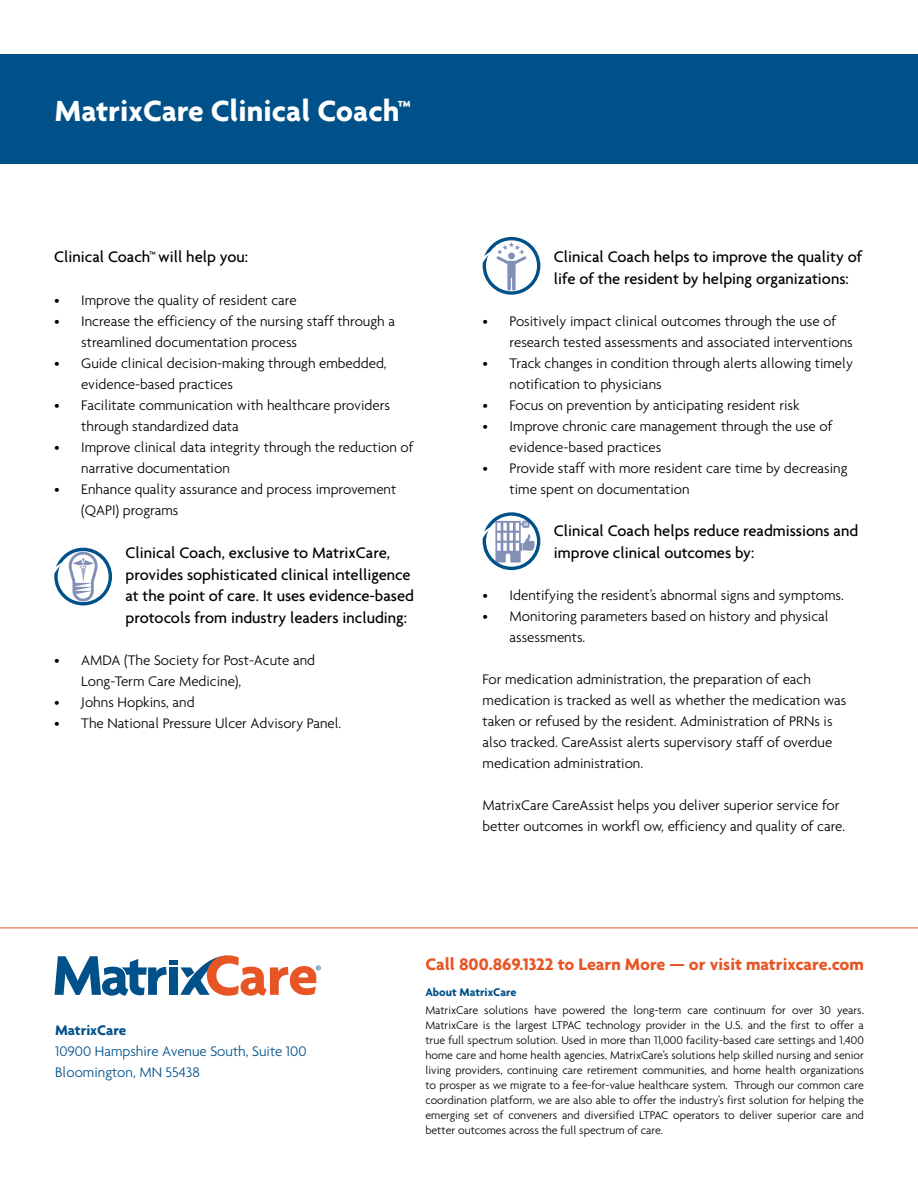
<style>
.page{position:relative;width:918px;height:1188px;background:#fff}
.page>*{position:absolute;margin:0;border:0;box-sizing:border-box;transform-origin:0 0}
.t1{font:700 31.5px "Agenda";color:#fff}
.t2{font:700 18px "Agenda";color:#e75525}
.t3{font:500 16.5px/21.6px "Agenda";color:#000}
.t4{font:300 15px/21px "Agenda";color:#000}
.t5{font:300 15px/21px "Agenda";color:#00518a}
.t6{font:700 15px "Agenda";color:#00518a}
.t7{font:300 12px/15px "Agenda";color:#000;text-align:justify}
.t8{font:700 12px "Agenda";color:#00518a}
.t9{font:700 6.45px "Rockwell";color:#00518a}
</style>
<div class="page">
<div style="left:0;top:54px;width:918px;height:109px;background:#00518a"></div>
<hr style="left:0;top:928px;width:918px;height:1px;background:#e75525">
<div style="left:169px;top:967px;width:9px;height:28px;background:#00518a"></div>
<div style="left:169px;top:960px;width:9px;height:5px;background:#00518a"></div>
<svg style="left:55px;top:956px;width:112px;height:40px"></svg>
<svg style="left:180px;top:955px;width:136px;height:41px"></svg>
<svg style="left:483px;top:512px;width:57px;height:58px"></svg>
<svg style="left:54px;top:548px;width:58px;height:57px"></svg>
<svg style="left:483px;top:237px;width:57px;height:58px"></svg>
<h1 class="t1" style="left:55px;top:92px;width:358px">MatrixCare Clinical Coach™</h1>
<p class="t3" style="left:54px;top:246px;width:195px">Clinical Coach™ will help you:</p>
<p class="t4" style="left:54px;top:289px;width:244px">• Improve the quality of resident care</p>
<p class="t4" style="left:81px;top:310px;width:315px;text-indent:-27px">• Increase the efficiency of the nursing staff through a streamlined documentation process</p>
<p class="t4" style="left:81px;top:352px;width:307px;text-indent:-27px">• Guide clinical decision-making through embedded, evidence-based practices</p>
<p class="t4" style="left:81px;top:394px;width:310px;text-indent:-27px">• Facilitate communication with healthcare providers through standardized data</p>
<p class="t4" style="left:81px;top:436px;width:334px;text-indent:-27px">• Improve clinical data integrity through the reduction of narrative documentation</p>
<p class="t4" style="left:81px;top:478px;width:317px;line-height:21.6px;text-indent:-27px">• Enhance quality assurance and process improvement (QAPI) programs</p>
<p class="t3" style="left:126px;top:542px;width:290px">Clinical Coach, exclusive to MatrixCare, provides sophisticated clinical intelligence at the point of care. It uses evidence-based protocols from industry leaders including:</p>
<p class="t4" style="left:81px;top:649px;width:235px;text-indent:-27px">• AMDA (The Society for Post-Acute and<br>Long-Term Care Medicine),</p>
<p class="t4" style="left:54px;top:691px;width:142px">• Johns Hopkins, and</p>
<p class="t4" style="left:54px;top:712px;width:289px">• The National Pressure Ulcer Advisory Panel.</p>
<p class="t3" style="left:554px;top:246px;width:310px">Clinical Coach helps to improve the quality of life of the resident by helping organizations:</p>
<p class="t4" style="left:510px;top:310px;width:345px;text-indent:-27px">• Positively impact clinical outcomes through the use of research tested assessments and associated interventions</p>
<p class="t4" style="left:510px;top:352px;width:345px;text-indent:-27px">• Track changes in condition through alerts allowing timely notification to physicians</p>
<p class="t4" style="left:483px;top:394px;width:319px">• Focus on prevention by anticipating resident risk</p>
<p class="t4" style="left:510px;top:415px;width:324px;text-indent:-27px">• Improve chronic care management through the use of evidence-based practices</p>
<p class="t4" style="left:510px;top:457px;width:339px;text-indent:-27px">• Provide staff with more resident care time by decreasing time spent on documentation</p>
<p class="t3" style="left:554px;top:520px;width:306px">Clinical Coach helps reduce readmissions and improve clinical outcomes by:</p>
<p class="t4" style="left:483px;top:585px;width:363px">• Identifying the resident’s abnormal signs and symptoms.</p>
<p class="t4" style="left:510px;top:606px;width:321px;text-indent:-27px">• Monitoring parameters based on history and physical assessments.</p>
<p class="t4" style="left:483px;top:669px;width:365px">For medication administration, the preparation of each medication is tracked as well as whether the medication was taken or refused by the resident. Administration of PRNs is also tracked. CareAssist alerts supervisory staff of overdue medication administration.</p>
<p class="t4" style="left:483px;top:795px;width:364px">MatrixCare CareAssist helps you deliver superior service for better outcomes in workfl ow, efficiency and quality of care.</p>
<p class="t9" style="left:316px;top:964px;width:6px">®</p>
<p class="t6" style="left:55px;top:1021px;width:73px">MatrixCare</p>
<p class="t5" style="left:55px;top:1040px;width:253px">10900 Hampshire Avenue South, Suite 100<br>Bloomington, MN 55438</p>
<p class="t2" style="left:425px;top:953px;width:440px">Call 800.869.1322 to Learn More — or visit matrixcare.com</p>
<p class="t8" style="left:425px;top:985px;width:93px">About MatrixCare</p>
<p class="t7" style="left:425px;top:1002px;width:440px">MatrixCare solutions have powered the long-term care continuum for over 30 years.<br>MatrixCare is the largest LTPAC technology provider in the U.S. and the first to offer a true full spectrum solution. Used in more than 11,000 facility-based care settings and 1,400 home care and home health agencies, MatrixCare’s solutions help skilled nursing and senior living providers, continuing care retirement communities, and home health organizations to prosper as we migrate to a fee-for-value healthcare system. Through our common care coordination platform, we are also able to offer the industry’s first solution for helping the emerging set of conveners and diversified LTPAC operators to deliver superior care and better outcomes across the full spectrum of care.</p>
</div>
